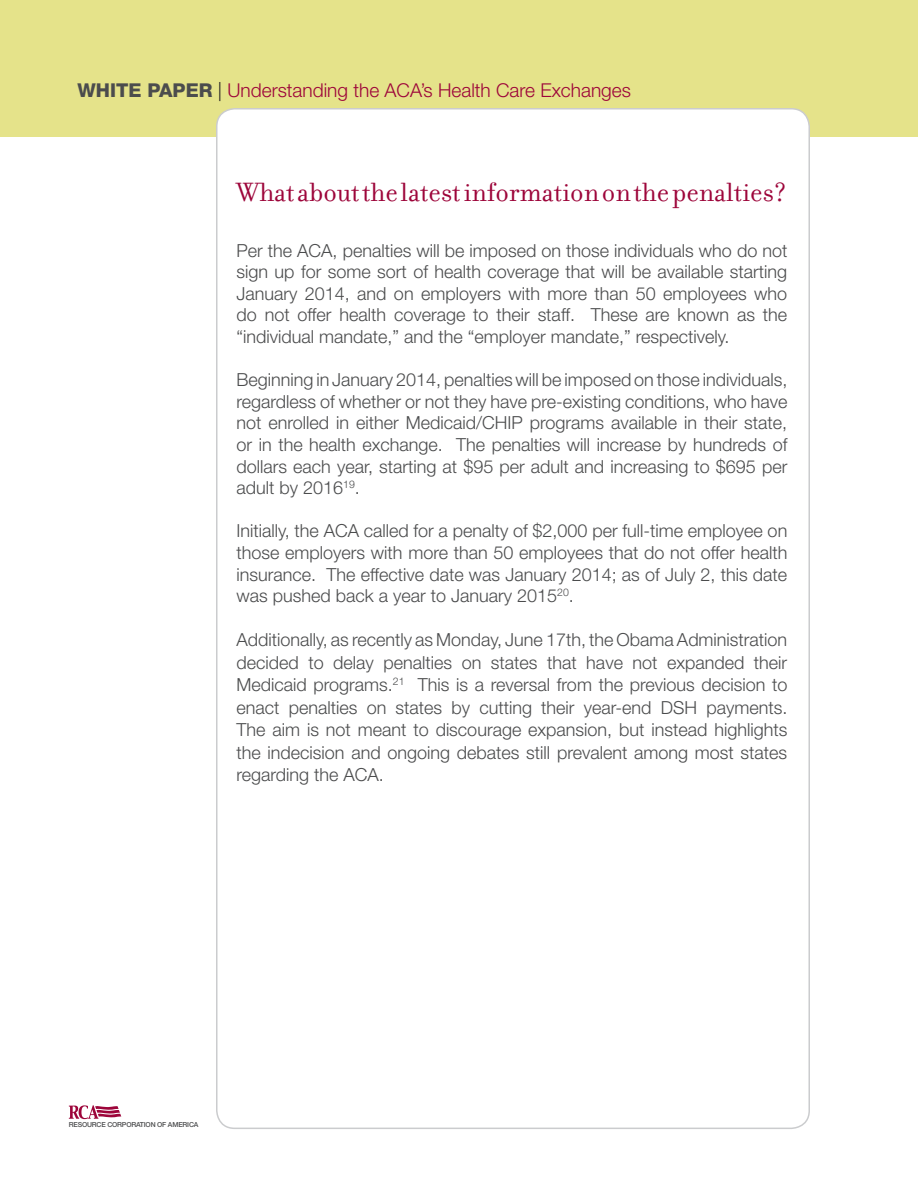
<style>
.page{position:relative;width:918px;height:1188px;background:#fff}
.page>*{position:absolute;margin:0;border:0;box-sizing:border-box;transform-origin:0 0}
.t1{font:28.5px "Filosofia";color:#9d053a}
.t2{font:300 19.05px "Helvetica Neue LT Std";color:#9d053a}
.t3{font:300 18px/21.6px "Helvetica Neue LT Std";color:#4b4c4d;text-align:justify}
.t4{font:500 6.9px "Helvetica Neue LT Std";letter-spacing:-.025em;color:#4b4c4d}
.s1{font-weight:800;color:#4b4c4d}
.s2{color:#231f20}
</style>
<div class="page">
<div style="left:0;top:0;width:918px;height:137px;background:#e5e38a"></div>
<div style="left:217px;top:109px;width:592px;height:1019px;background:#fff;border-radius:18px"></div>
<svg style="left:69px;top:1105px;width:52px;height:14px"></svg>
<p class="t2" style="left:77px;top:79px;width:555px"><span class="s1">WHITE PAPER</span> <span class="s2">|</span> Understanding the ACA’s Health Care Exchanges</p>
<p class="t1" style="left:237px;top:176px;width:552px">What about the latest information on the penalties?</p>
<p class="t3" style="left:237px;top:239px;width:552px">Per the ACA, penalties will be imposed on those individuals who do not sign up for some sort of health coverage that will be available starting January 2014, and on employers with more than 50 employees who do not offer health coverage to their staff. These are known as the “individual mandate,” and the “employer mandate,” respectively.</p>
<p class="t3" style="left:237px;top:369px;width:552px">Beginning in January 2014, penalties will be imposed on those individuals, regardless of whether or not they have pre-existing conditions, who have not enrolled in either Medicaid/CHIP programs available in their state, or in the health exchange. The penalties will increase by hundreds of dollars each year, starting at $95 per adult and increasing to $695 per adult by 2016<sup>19</sup>.</p>
<p class="t3" style="left:237px;top:520px;width:552px">Initially, the ACA called for a penalty of $2,000 per full-time employee on those employers with more than 50 employees that do not offer health insurance. The effective date was January 2014; as of July 2, this date was pushed back a year to January 2015<sup>20</sup>.</p>
<p class="t3" style="left:237px;top:628px;width:552px;line-height:22.5px">Additionally, as recently as Monday, June 17th, the Obama Administration decided to delay penalties on states that have not expanded their Medicaid programs.<sup>21</sup> This is a reversal from the previous decision to enact penalties on states by cutting their year-end DSH payments.<br>The aim is not meant to discourage expansion, but instead highlights the indecision and ongoing debates still prevalent among most states regarding the ACA.</p>
<p class="t4" style="left:69px;top:1120px;width:131px">RESOURCE CORPORATION OF AMERICA</p>
</div>
